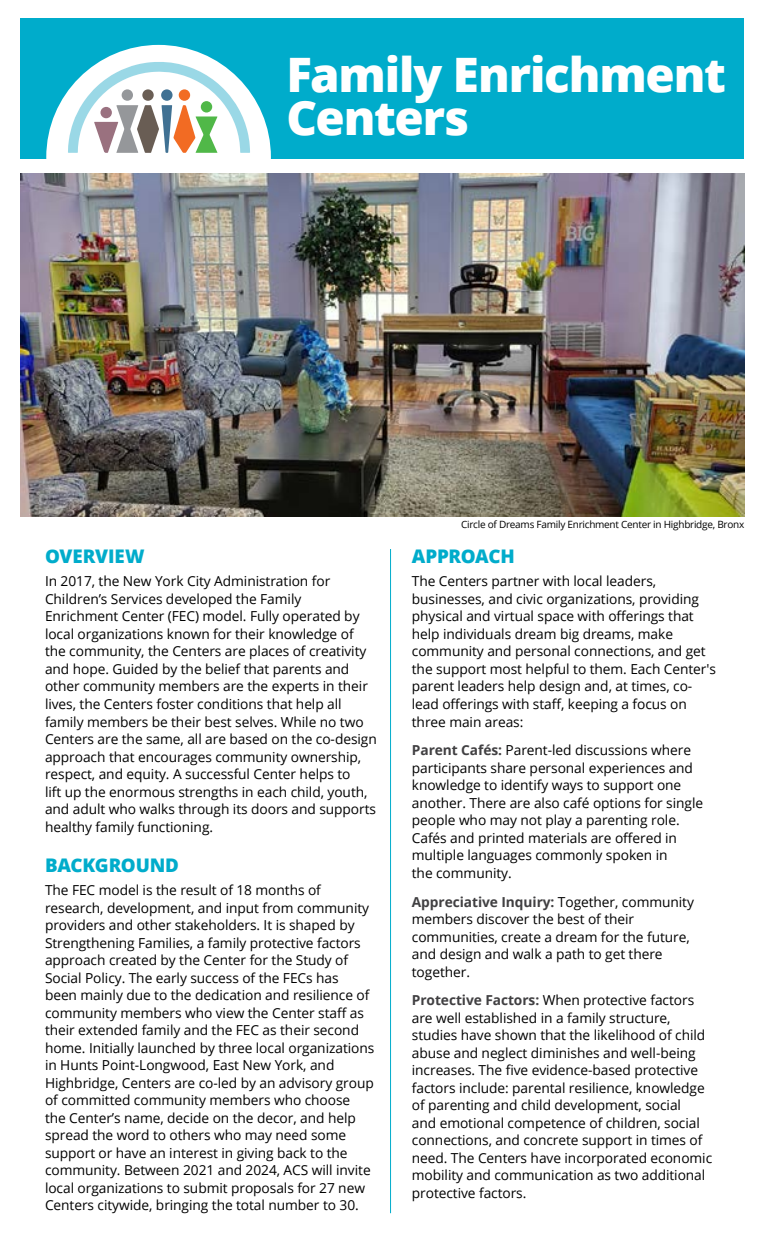
<style>
.page{position:relative;width:765px;height:1260px;background:#fff}
.page>*{position:absolute;margin:0;border:0;box-sizing:border-box;transform-origin:0 0}
.t1{font:800 47.5px/43.8px "Open Sans";letter-spacing:-.025em;color:#fff}
.t2{font:800 18.75px "Open Sans";letter-spacing:-.01em;color:#00accb}
.t3{font:13.75px/17.5px "Open Sans";letter-spacing:-.005em;color:#000}
.t4{font:10px "Open Sans";letter-spacing:-.025em;color:#000}
.s1{font-weight:700;color:#414042}
</style>
<div class="page">
<div style="left:21px;top:18px;width:723px;height:140px;background:#00accb"></div>
<div style="left:46px;top:45px;width:225px;height:225px;background:#fff;border-radius:50%"></div>
<svg style="left:68px;top:62px;width:182px;height:91px"></svg>
<div style="left:201px;top:101px;width:11px;height:12px;background:#50b848;border-radius:50%"></div>
<div style="left:161px;top:89px;width:12px;height:12px;background:#407193;border-radius:50%"></div>
<div style="left:142px;top:89px;width:12px;height:12px;background:#6a5e55;border-radius:50%"></div>
<div style="left:179px;top:89px;width:11px;height:12px;background:#f26c23;border-radius:50%"></div>
<div style="left:100px;top:107px;width:12px;height:11px;background:#9a7180;border-radius:50%"></div>
<div style="left:122px;top:89px;width:11px;height:12px;background:#95979a;border-radius:50%"></div>
<hr style="left:390px;top:549px;width:1px;height:664px;background:#00accb">
<img style="left:21px;top:174px;width:723px;height:343px">
<h1 class="t1" style="left:286px;top:50px;width:441px">Family Enrichment<br>Centers</h1>
<h2 class="t2" style="left:45px;top:542px;width:101px">OVERVIEW</h2>
<p class="t3" style="left:45px;top:572px;width:333px">In 2017, the New York City Administration for Children’s Services developed the Family Enrichment Center (FEC) model. Fully operated by local organizations known for their knowledge of the community, the Centers are places of creativity and hope. Guided by the belief that parents and other community members are the experts in their lives, the Centers foster conditions that help all family members be their best selves. While no two Centers are the same, all are based on the co-design approach that encourages community ownership, respect, and equity. A successful Center helps to<br>lift up the enormous strengths in each child, youth, and adult who walks through its doors and supports healthy family functioning.</p>
<h2 class="t2" style="left:45px;top:851px;width:136px">BACKGROUND</h2>
<p class="t3" style="left:45px;top:881px;width:331px">The FEC model is the result of 18 months of research, development, and input from community providers and other stakeholders. It is shaped by Strengthening Families, a family protective factors approach created by the Center for the Study of Social Policy. The early success of the FECs has<br>been mainly due to the dedication and resilience of community members who view the Center staff as their extended family and the FEC as their second home. Initially launched by three local organizations in Hunts Point-Longwood, East New York, and Highbridge, Centers are co-led by an advisory group of committed community members who choose the Center’s name, decide on the decor, and help spread the word to others who may need some support or have an interest in giving back to the community. Between 2021 and 2024, ACS will invite local organizations to submit proposals for 27 new Centers citywide, bringing the total number to 30.</p>
<p class="t4" style="left:461px;top:518px;width:285px">Circle of Dreams Family Enrichment Center in Highbridge, Bronx</p>
<h2 class="t2" style="left:412px;top:542px;width:104px">APPROACH</h2>
<p class="t3" style="left:412px;top:572px;width:306px">The Centers partner with local leaders, businesses, and civic organizations, providing physical and virtual space with offerings that help individuals dream big dreams, make community and personal connections, and get the support most helpful to them. Each Center's parent leaders help design and, at times, co&shy;lead offerings with staff, keeping a focus on three main areas:</p>
<p class="t3" style="left:412px;top:741px;width:293px"><span class="s1">Parent Cafés:</span> Parent-led discussions where participants share personal experiences and knowledge to identify ways to support one another. There are also café options for single people who may not play a parenting role.<br>Cafés and printed materials are offered in multiple languages commonly spoken in<br>the community.</p>
<p class="t3" style="left:412px;top:892px;width:284px"><span class="s1">Appreciative Inquiry:</span> Together, community members discover the best of their communities, create a dream for the future, and design and walk a path to get there together.</p>
<p class="t3" style="left:412px;top:991px;width:302px"><span class="s1">Protective Factors:</span> When protective factors are well established in a family structure, studies have shown that the likelihood of child abuse and neglect diminishes and well-being increases. The five evidence-based protective factors include: parental resilience, knowledge of parenting and child development, social<br>and emotional competence of children, social connections, and concrete support in times of need. The Centers have incorporated economic mobility and communication as two additional protective factors.</p>
</div>
